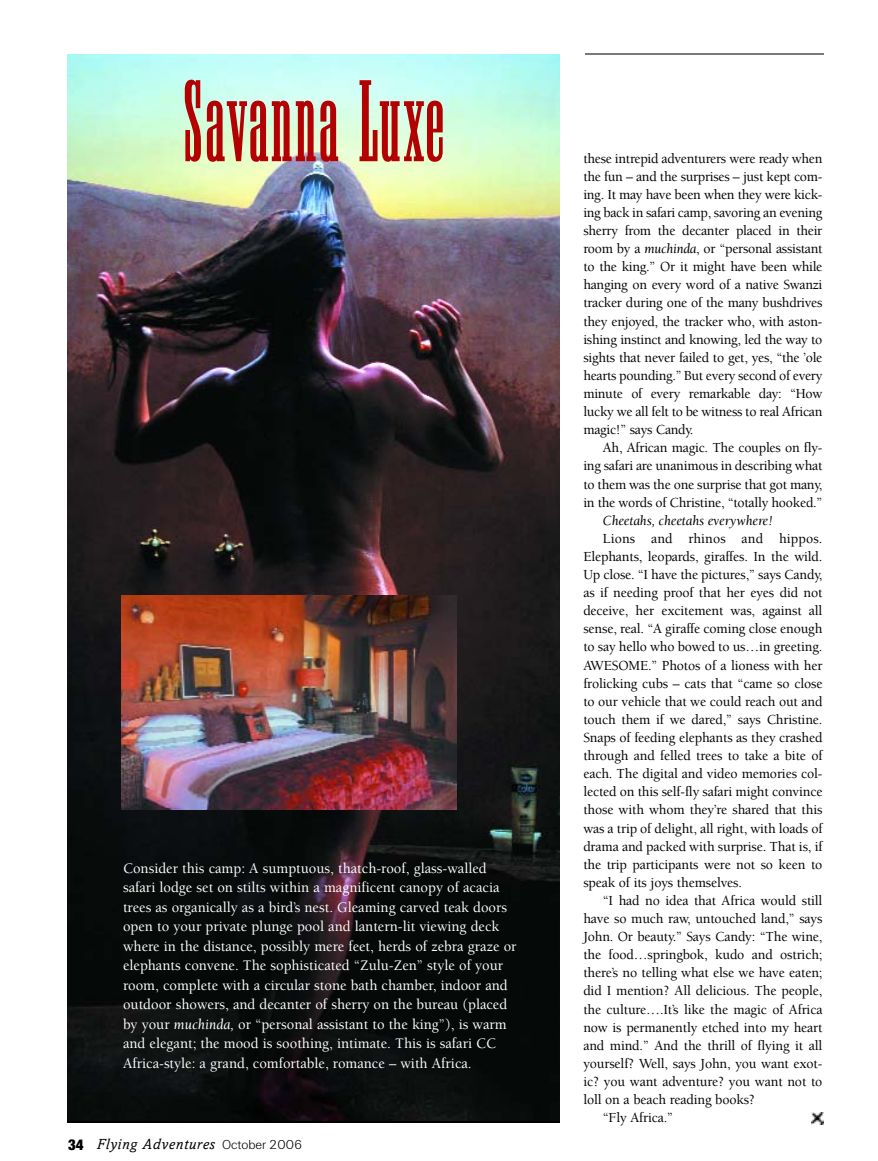
<style>
.page{position:relative;width:878px;height:1161px;background:#fff}
.page>*{position:absolute;margin:0;border:0;box-sizing:border-box;transform-origin:0 0}
.t1{font:120px "Boy DV Out";color:#b30003}
.t2{font:500 15px/19.5px "Berkeley";color:#fff}
.t3{font:italic 15px "Amasis";letter-spacing:.045em;color:#000}
.t4{font:500 14.25px/18.1px "Berkeley";letter-spacing:-.01em;color:#000;text-align:justify}
.t5{font:italic 14.25px "Berkeley";letter-spacing:-.01em;color:#000}
.s1{font-weight:400;font-style:italic}
.s2{font-family:"Helvetica Neue";font-weight:900;font-style:normal;font-stretch:condensed}
.s3{font-family:"U45";font-style:normal;font-size:13.5px}
</style>
<div class="page">
<hr style="left:585px;top:53px;width:239px;height:2px;background:#000">
<img style="left:68px;top:54px;width:492px;height:1067px">
<hr style="left:68px;top:1121px;width:492px;height:1px;background:#000">
<svg style="left:811px;top:1113px;width:12px;height:11px"></svg>
<img style="left:122px;top:595px;width:334px;height:215px">
<h1 class="t1" style="left:181px;top:80px;width:267px">Savanna Luxe</h1>
<p class="t2" style="left:123px;top:860px;width:395px">Consider this camp: A sumptuous, thatch-roof, glass-walled safari lodge set on stilts within a magnificent canopy of acacia trees as organically as a bird’s nest. Gleaming carved teak doors open to your private plunge pool and lantern-lit viewing deck where in the distance, possibly mere feet, herds of zebra graze or elephants convene. The sophisticated “Zulu-Zen” style of your room, complete with a circular stone bath chamber, indoor and outdoor showers, and decanter of sherry on the bureau (placed by your <span class="s1">muchinda,</span> or “personal assistant to the king”), is warm and elegant; the mood is soothing, intimate. This is safari CC Africa-style: a grand, comfortable, romance – with Africa.</p>
<p class="t3" style="left:68px;top:1139px;width:236px"><span class="s2">34</span> Flying Adventures <span class="s3">October 2006</span></p>
<p class="t4" style="left:583px;top:150px;width:240px">these intrepid adventurers were ready when the fun – and the surprises – just kept com&shy;ing. It may have been when they were kick&shy;ing back in safari camp, savoring an evening sherry from the decanter placed in their room by a <span class="s1">muchinda</span>, or “personal assistant to the king.” Or it might have been while hanging on every word of a native Swanzi tracker during one of the many bushdrives they enjoyed, the tracker who, with aston&shy;ishing instinct and knowing, led the way to sights that never failed to get, yes, “the ’ole hearts pounding.” But every second of every minute of every remarkable day: “How lucky we all felt to be witness to real African magic!” says Candy.</p>
<p class="t4" style="left:583px;top:440px;width:240px;text-indent:19px">Ah, African magic. The couples on fly&shy;ing safari are unanimous in describing what to them was the one surprise that got many, in the words of Christine, “totally hooked.”</p>
<p class="t5" style="left:603px;top:515px;width:171px">Cheetahs, cheetahs everywhere!</p>
<p class="t4" style="left:583px;top:531px;width:240px;text-indent:19px">Lions and rhinos and hippos.<br>Elephants, leopards, giraffes. In the wild.<br>Up close. “I have the pictures,” says Candy, as if needing proof that her eyes did not deceive, her excitement was, against all sense, real. “A giraffe coming close enough to say hello who bowed to us…in greeting.<br>AWESOME.” Photos of a lioness with her frolicking cubs – cats that “came so close to our vehicle that we could reach out and touch them if we dared,” says Christine.<br>Snaps of feeding elephants as they crashed through and felled trees to take a bite of each. The digital and video memories col&shy;lected on this self-fly safari might convince those with whom they’re shared that this was a trip of delight, all right, with loads of drama and packed with surprise. That is, if the trip participants were not so keen to speak of its joys themselves.</p>
<p class="t4" style="left:603px;top:893px;width:221px">“I had no idea that Africa would still</p>
<p class="t4" style="left:583px;top:911px;width:240px">have so much raw, untouched land,” says</p>
<p class="t4" style="left:583px;top:929px;width:240px">John. Or beauty.” Says Candy: “The wine,</p>
<p class="t4" style="left:583px;top:947px;width:240px">the food…springbok, kudo and ostrich;</p>
<p class="t4" style="left:583px;top:965px;width:240px">there’s no telling what else we have eaten;</p>
<p class="t4" style="left:583px;top:983px;width:240px">did I mention? All delicious. The people,</p>
<p class="t4" style="left:583px;top:1001px;width:240px">the culture….It’s like the magic of Africa</p>
<p class="t4" style="left:583px;top:1019px;width:240px">now is permanently etched into my heart</p>
<p class="t4" style="left:583px;top:1037px;width:240px">and mind.” And the thrill of flying it all</p>
<p class="t4" style="left:583px;top:1056px;width:240px">yourself? Well, says John, you want exot-</p>
<p class="t4" style="left:583px;top:1074px;width:240px">ic? you want adventure? you want not to</p>
<p class="t4" style="left:583px;top:1092px;width:173px">loll on a beach reading books?</p>
<p class="t4" style="left:603px;top:1110px;width:72px">“Fly Africa.”</p>
</div>
